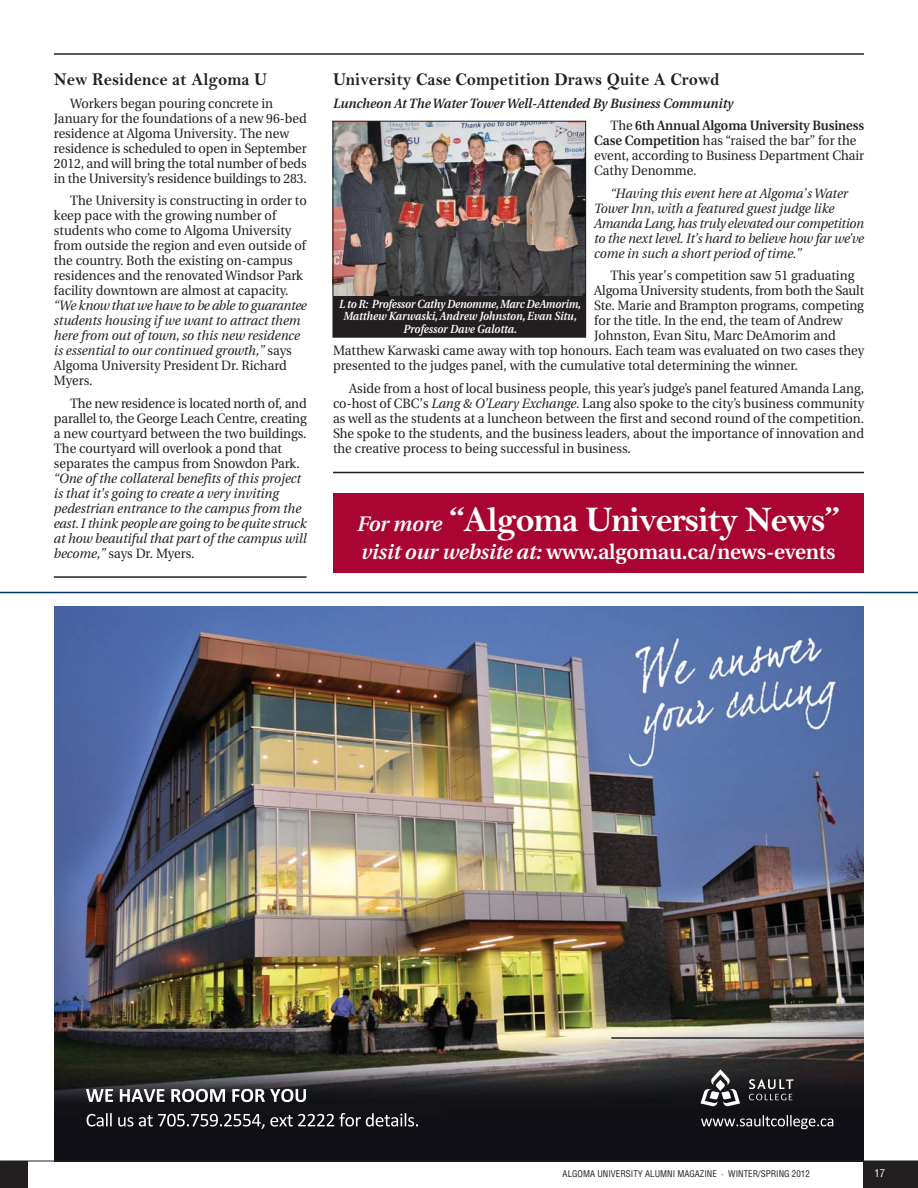
<style>
.page{position:relative;width:918px;height:1188px;background:#fff}
.page>*{position:absolute;margin:0;border:0;box-sizing:border-box;transform-origin:0 0}
.t1{font:36px "Bell MT Bold";letter-spacing:-.04em;color:#fff}
.t2{font:600 21px "Utopia";letter-spacing:-.01em;color:#fff}
.t3{font:18px "Bell MT Bold";color:#231f20;scale:.95 1}
.t4{font:13.5px/15px "Utopia";color:#231f20;scale:.95 1}
.t5{font:italic 13.5px/15px "Utopia";color:#231f20;scale:.95 1}
.t6{font:italic 600 13.5px/22.5px "Utopia";color:#231f20;scale:.95 1}
.t7{font:italic 600 11.7px/12.5px "Utopia";color:#fff;text-align:center;scale:.9 1}
.t8{font:condensed 10.5px "Helvetica";color:#fff}
.t9{font:condensed 9px "Helvetica";color:#231f20}
.s1{font-style:normal}
.s2{font-weight:400;font-style:normal}
.s3{font-weight:600}
.s4{font-style:italic}
.s5{font-family:"Utopia";font-weight:600;font-style:italic;font-size:21px}
</style>
<div class="page">
<img style="left:54px;top:607px;width:810px;height:554px">
<svg style="left:701px;top:1069px;width:92px;height:37px;background:#48474a"></svg>
<svg style="left:86px;top:1089px;width:27px;height:13px"></svg>
<svg style="left:120px;top:1089px;width:44px;height:13px"></svg>
<svg style="left:171px;top:1089px;width:54px;height:13px"></svg>
<svg style="left:232px;top:1089px;width:74px;height:13px"></svg>
<svg style="left:87px;top:1113px;width:25px;height:14px"></svg>
<svg style="left:118px;top:1117px;width:15px;height:10px"></svg>
<svg style="left:139px;top:1113px;width:279px;height:16px;background:#46454a"></svg>
<svg style="left:701px;top:1115px;width:132px;height:14px;background:#47464b"></svg>
<div style="left:864px;top:1161px;width:54px;height:27px;background:#231f20"></div>
<hr style="left:0;top:1161px;width:918px;height:1px;background:#231f20">
<div style="left:0;top:1161px;width:27px;height:27px;background:#231f20"></div>
<hr style="left:0;top:592px;width:918px;height:1px;background:#003263">
<hr style="left:54px;top:53px;width:810px;height:2px;background:#231f20">
<hr style="left:611px;top:1037px;width:253px;height:2px;background:#231f20">
<div style="left:333px;top:494px;width:531px;height:79px;background:#a90432"></div>
<hr style="left:54px;top:576px;width:253px;height:2px;background:#231f20">
<hr style="left:333px;top:472px;width:531px;height:1px;background:#231f20">
<div style="left:333px;top:121px;width:253px;height:216px;background:#231f20"></div>
<img style="left:335px;top:123px;width:249px;height:172px">
<div style="left:333px;top:121px;width:253px;height:216px;border:1px solid #231f20"></div>
<h3 class="t3" style="left:54px;top:73px;width:226px">New Residence at Algoma U</h3>
<p class="t4" style="left:54px;top:97px;width:268px;text-indent:16px">Workers began pouring concrete in January for the foundations of a new 96-bed residence at Algoma University. The new residence is scheduled to open in September 2012, and will bring the total number of beds in the University’s residence buildings to 283.</p>
<p class="t4" style="left:54px;top:194px;width:268px;text-indent:16px">The University is constructing in order to keep pace with the growing number of students who come to Algoma University from outside the region and even outside of the country. Both the existing on-campus residences and the renovated Windsor Park facility downtown are almost at capacity.</p>
<p class="t5" style="left:54px;top:299px;width:268px">“We know that we have to be able to guarantee students housing if we want to attract them here from out of town, so this new residence is essential to our continued growth,” <span class="s1">says Algoma University President Dr. Richard Myers.</span></p>
<p class="t4" style="left:54px;top:397px;width:268px;text-indent:16px">The new residence is located north of, and parallel to, the George Leach Centre, creating a new courtyard between the two buildings.<br>The courtyard will overlook a pond that separates the campus from Snowdon Park.</p>
<p class="t5" style="left:54px;top:472px;width:268px">“One of the collateral benefits of this project is that it's going to create a very inviting pedestrian entrance to the campus from the east. I think people are going to be quite struck at how beautiful that part of the campus will become,” <span class="s1">says Dr. Myers.</span></p>
<h3 class="t3" style="left:333px;top:73px;width:409px">University Case Competition Draws Quite A Crowd</h3>
<p class="t6" style="left:610px;top:93px;width:268px;text-indent:-277px">Luncheon At The Water Tower Well-Attended By Business Community<br><span class="s2">The</span> <span class="s1">6th Annual Algoma University Business</span></p>
<p class="t4" style="left:594px;top:134px;width:286px"><span class="s3">Case Competition</span> has “raised the bar” for the event, according to Business Department Chair<br>Cathy Denomme.</p>
<p class="t5" style="left:594px;top:187px;width:286px;text-indent:16px">“Having this event here at Algoma’s Water Tower Inn, with a featured guest judge like Amanda Lang, has truly elevated our competition to the next level. It’s hard to believe how far we’ve come in such a short period of time.”</p>
<p class="t4" style="left:610px;top:270px;width:258px">This year’s competition saw 51 graduating</p>
<p class="t4" style="left:594px;top:285px;width:286px">Algoma University students, from both the Sault</p>
<p class="t4" style="left:594px;top:300px;width:285px">Ste. Marie and Brampton programs, competing</p>
<p class="t4" style="left:594px;top:315px;width:263px">for the title. In the end, the team of Andrew</p>
<p class="t4" style="left:594px;top:330px;width:256px">Johnston, Evan Situ, Marc DeAmorim and</p>
<p class="t4" style="left:333px;top:345px;width:561px">Matthew Karwaski came away with top honours. Each team was evaluated on two cases they</p>
<p class="t4" style="left:333px;top:360px;width:491px">presented to the judges panel, with the cumulative total determining the winner.</p>
<p class="t4" style="left:333px;top:382px;width:561px;text-align:justify;text-indent:16px">Aside from a host of local business people, this year’s judge’s panel featured Amanda Lang, co-host of CBC’s <span class="s4">Lang &amp; O’Leary Exchange</span>. Lang also spoke to the city’s business community as well as the students at a luncheon between the first and second round of the competition.<br>She spoke to the students, and the business leaders, about the importance of innovation and the creative process to being successful in business.</p>
<p class="t7" style="left:339px;top:298px;width:270px">L to R: Professor Cathy Denomme, Marc DeAmorim,<br>Matthew Karwaski, Andrew Johnston, Evan Situ,<br>Professor Dave Galotta.</p>
<h1 class="t1" style="left:357px;top:507px;width:484px"><span class="s5">For more</span> “Algoma University News”</h1>
<h2 class="t2" style="left:361px;top:544px;width:476px"><span class="s4">visit our website at:</span> www.algomau.ca/news-events</h2>
<p class="t9" style="left:563px;top:1170px;width:249px">ALGOMA UNIVERSITY ALUMNI MAGAZINE · WINTER/SPRING 2012</p>
<p class="t8" style="left:875px;top:1170px;width:12px">17</p>
</div>
